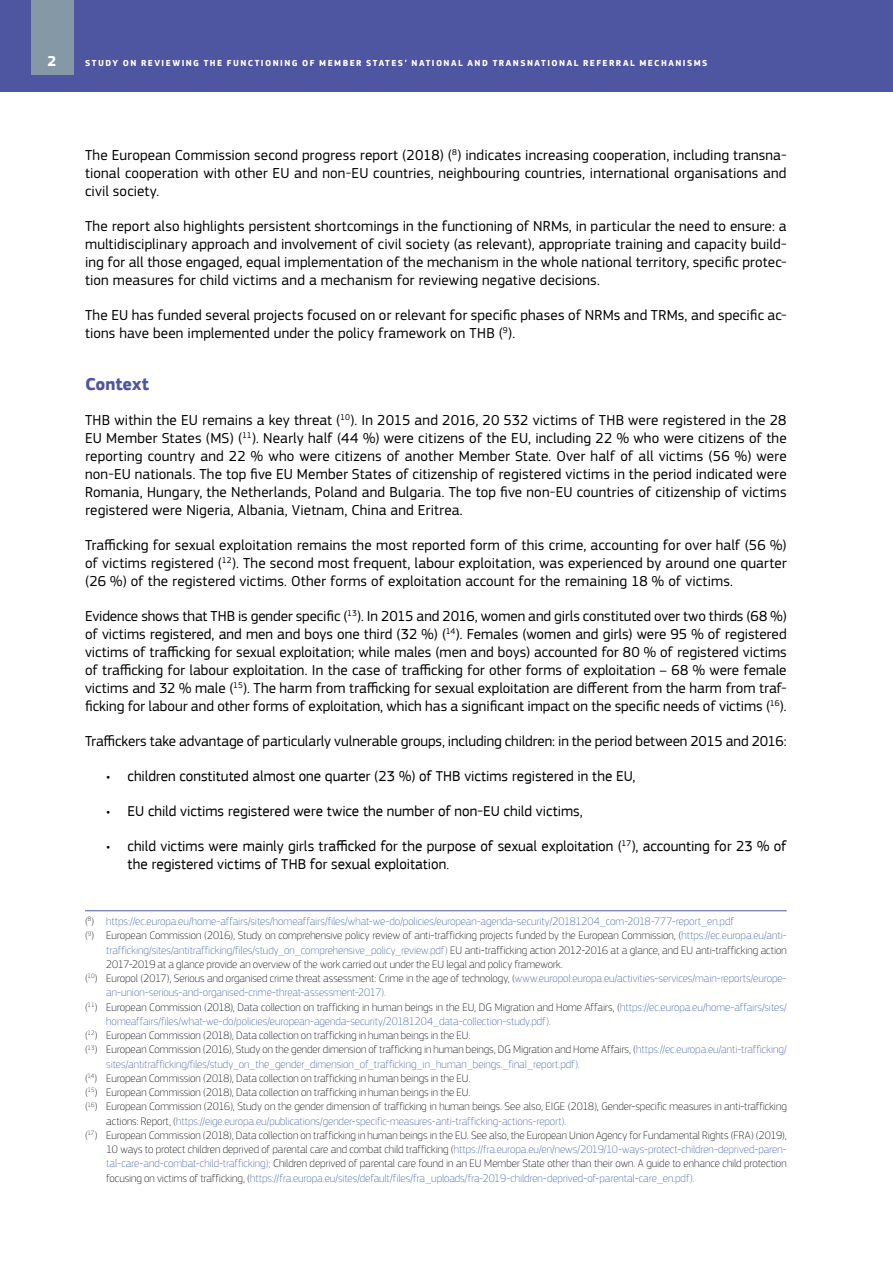
<style>
.page{position:relative;width:893px;height:1263px;background:#fff}
.page>*{position:absolute;margin:0;border:0;box-sizing:border-box;transform-origin:0 0}
.titles_1_1{font:700 18px "EC Square Sans Pro";letter-spacing:-.005em;color:#4e55a1}
.body_text{font:15px/18px "EC Square Sans Pro";letter-spacing:.005em;color:#000;text-align:justify}
.t1{font:15px/18px "EC Square Sans Pro";color:#000}
.t2{font:700 15px "EC Square Sans Pro";color:#fff}
.body_footnotes{font:100 11.25px/14.2px "EC Square Sans Pro";color:#000;text-align:justify}
.body_footnotes-2{font:100 11.25px/14.2px "EC Square Sans Pro";color:#3a5ba7}
.t3{font:700 9px "EC Square Sans Pro";letter-spacing:.16em;color:#fff}
.s1{color:#000}
.s2{color:#3a5ba7}
</style>
<div class="page">
<div style="left:0;top:0;width:893px;height:91px;background:#4e55a1"></div>
<div style="left:31px;top:0;width:42px;height:74px;background:#8498a5"></div>
<hr style="left:85px;top:910px;width:702px;height:1px;background:#4e55a1">
<p class="t2" style="left:48px;top:52px;width:10px">2</p>
<p class="t3" style="left:85px;top:58px;width:624px">STUDY ON REVIEWING THE FUNCTIONING OF MEMBER STATES’ NATIONAL AND TRANSNATIONAL REFERRAL MECHANISMS</p>
<p class="body_text" style="left:85px;top:146px;width:703px">The European Commission second progress report (2018) (<sup>8</sup>) indicates increasing cooperation, including transna&shy;tional cooperation with other EU and non-EU countries, neighbouring countries, international organisations and civil society.</p>
<p class="body_text" style="left:85px;top:217px;width:703px">The report also highlights persistent shortcomings in the functioning of NRMs, in particular the need to ensure: a multidisciplinary approach and involvement of civil society (as relevant), appropriate training and capacity build&shy;ing for all those engaged, equal implementation of the mechanism in the whole national territory, specific protec&shy;tion measures for child victims and a mechanism for reviewing negative decisions.</p>
<p class="body_text" style="left:85px;top:306px;width:703px">The EU has funded several projects focused on or relevant for specific phases of NRMs and TRMs, and specific ac&shy;tions have been implemented under the policy framework on THB (<sup>9</sup>).</p>
<p class="titles_1_1" style="left:85px;top:373px;width:66px">Context</p>
<p class="body_text" style="left:85px;top:411px;width:703px">THB within the EU remains a key threat (<sup>10</sup>). In 2015 and 2016, 20 532 victims of THB were registered in the 28<br>EU Member States (MS) (<sup>11</sup>). Nearly half (44 %) were citizens of the EU, including 22 % who were citizens of the reporting country and 22 % who were citizens of another Member State. Over half of all victims (56 %) were non-EU nationals. The top five EU Member States of citizenship of registered victims in the period indicated were Romania, Hungary, the Netherlands, Poland and Bulgaria. The top five non-EU countries of citizenship of victims registered were Nigeria, Albania, Vietnam, China and Eritrea.</p>
<p class="body_text" style="left:85px;top:536px;width:703px">Trafficking for sexual exploitation remains the most reported form of this crime, accounting for over half (56 %) of victims registered (<sup>12</sup>). The second most frequent, labour exploitation, was experienced by around one quarter (26 %) of the registered victims. Other forms of exploitation account for the remaining 18 % of victims.</p>
<p class="body_text" style="left:85px;top:607px;width:703px">Evidence shows that THB is gender specific (<sup>13</sup>). In 2015 and 2016, women and girls constituted over two thirds (68 %) of victims registered, and men and boys one third (32 %) (<sup>14</sup>). Females (women and girls) were 95 % of registered victims of trafficking for sexual exploitation; while males (men and boys) accounted for 80 % of registered victims of trafficking for labour exploitation. In the case of trafficking for other forms of exploitation – 68 % were female victims and 32 % male (<sup>15</sup>). The harm from trafficking for sexual exploitation are different from the harm from traf&shy;ficking for labour and other forms of exploitation, which has a significant impact on the specific needs of victims (<sup>16</sup>).</p>
<p class="body_text" style="left:85px;top:732px;width:703px">Traffickers take advantage of particularly vulnerable groups, including children: in the period between 2015 and 2016:</p>
<p class="t1" style="left:106px;top:767px;width:531px">• children constituted almost one quarter (23 %) of THB victims registered in the EU,</p>
<p class="t1" style="left:106px;top:802px;width:478px">• EU child victims registered were twice the number of non-EU child victims,</p>
<p class="t1" style="left:128px;top:837px;width:661px;text-indent:-21px">• child victims were mainly girls trafficked for the purpose of sexual exploitation (<sup>17</sup>), accounting for 23 % of the registered victims of THB for sexual exploitation.</p>
<p class="body_footnotes-2" style="left:85px;top:914px;width:650px"><span class="s1">(</span><sup>8</sup><span class="s1">)</span> https://ec.europa.eu/home-affairs/sites/homeaffairs/files/what-we-do/policies/european-agenda-security/20181204_com-2018-777-report_en.pdf</p>
<p class="body_footnotes" style="left:106px;top:928px;width:682px;text-indent:-21px">(<sup>9</sup>) European Commission (2016), Study on comprehensive policy review of anti-trafficking projects funded by the European Commission, (<span class="s2">https://ec.europa.eu/anti&shy;trafficking/sites/antitrafficking/files/study_on_comprehensive_policy_review.pdf)</span> EU anti-trafficking action 2012-2016 at a glance, and EU anti-trafficking action 2017-2019 at a glance provide an overview of the work carried out under the EU legal and policy framework.</p>
<p class="body_footnotes-2" style="left:106px;top:971px;width:682px;text-indent:-21px"><span class="s1">(</span><sup>10</sup><span class="s1">) Europol (2017), Serious and organised crime threat assessment: Crime in the age of technology, (</span>www.europol.europa.eu/activities-services/main-reports/europe&shy;an-union-serious-and-organised-crime-threat-assessment-2017).</p>
<p class="body_footnotes-2" style="left:106px;top:999px;width:682px;text-indent:-21px"><span class="s1">(</span><sup>11</sup><span class="s1">) European Commission (2018), Data collection on trafficking in human beings in the EU, DG Migration and Home Affairs, (</span>https://ec.europa.eu/home-affairs/sites/ homeaffairs/files/what-we-do/policies/european-agenda-security/20181204_data-collection-study.pdf).</p>
<p class="body_footnotes" style="left:85px;top:1028px;width:387px">(<sup>12</sup>) European Commission (2018), Data collection on trafficking in human beings in the EU.</p>
<p class="body_footnotes-2" style="left:106px;top:1042px;width:682px;text-indent:-21px"><span class="s1">(</span><sup>13</sup><span class="s1">) European Commission (2016), Study on the gender dimension of trafficking in human beings, DG Migration and Home Affairs, (</span>https://ec.europa.eu/anti-trafficking/ sites/antitrafficking/files/study_on_the_gender_dimension_of_trafficking_in_human_beings._final_report.pdf).</p>
<p class="body_footnotes" style="left:85px;top:1071px;width:387px">(<sup>14</sup>) European Commission (2018), Data collection on trafficking in human beings in the EU.</p>
<p class="body_footnotes" style="left:85px;top:1085px;width:387px">(<sup>15</sup>) European Commission (2018), Data collection on trafficking in human beings in the EU.</p>
<p class="body_footnotes" style="left:106px;top:1099px;width:682px;text-indent:-21px">(<sup>16</sup>) European Commission (2016), Study on the gender dimension of trafficking in human beings. See also, EIGE (2018), Gender-specific measures in anti-trafficking actions: Report, (<span class="s2">https://eige.europa.eu/publications/gender-specific-measures-anti-trafficking-actions-report).</span></p>
<p class="body_footnotes" style="left:106px;top:1128px;width:682px;text-indent:-21px">(<sup>17</sup>) European Commission (2018), Data collection on trafficking in human beings in the EU. See also, the European Union Agency for Fundamental Rights (FRA) (2019), 10 ways to protect children deprived of parental care and combat child trafficking (<span class="s2">https://fra.europa.eu/en/news/2019/10-ways-protect-children-deprived-paren&shy;tal-care-and-combat-child-trafficking);</span> Children deprived of parental care found in an EU Member State other than their own. A guide to enhance child protection focusing on victims of trafficking, (<span class="s2">https://fra.europa.eu/sites/default/files/fra_uploads/fra-2019-children-deprived-of-parental-care_en.pdf).</span></p>
</div>
